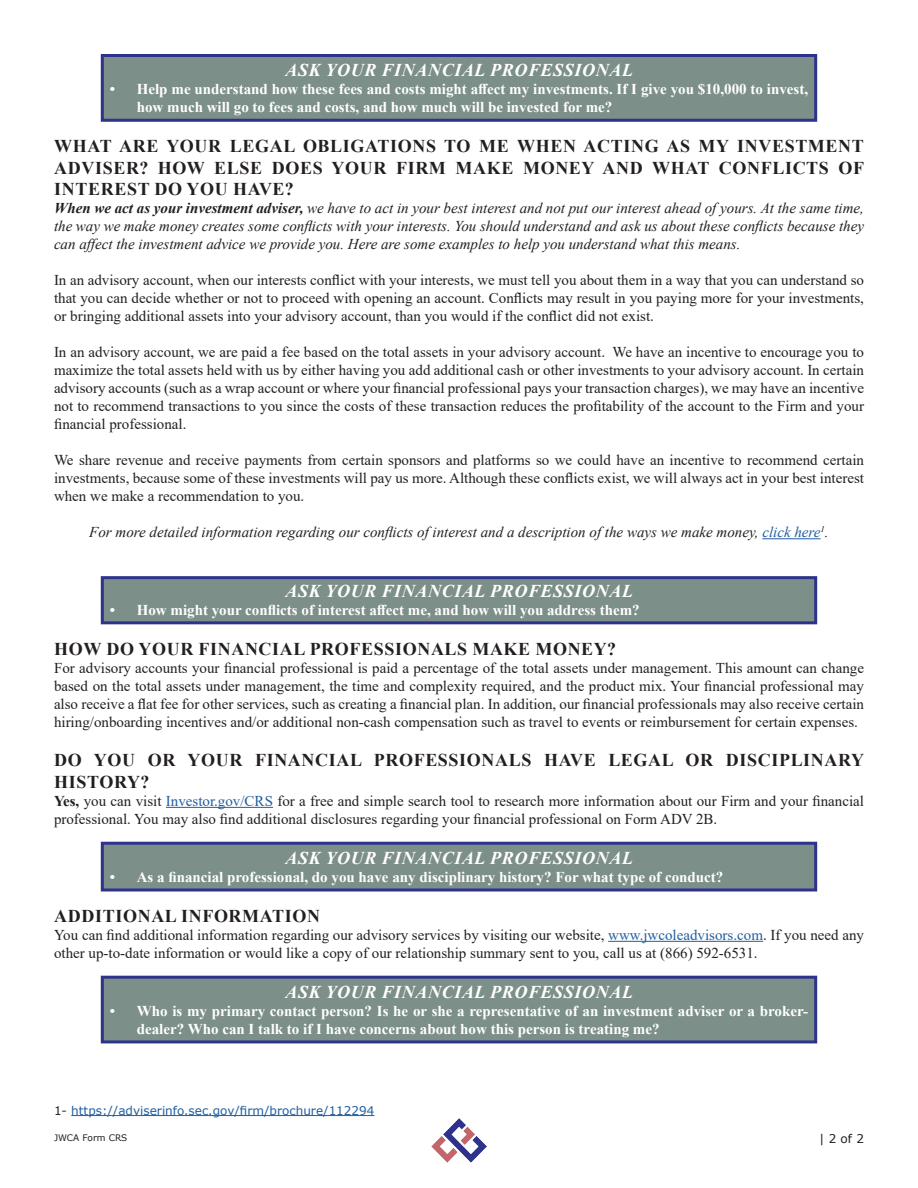
<style>
.page{position:relative;width:918px;height:1188px;background:#fff}
.page>*{position:absolute;margin:0;border:0;box-sizing:border-box;transform-origin:0 0}
.t1{font:700 18px/21.6px "Times New Roman";letter-spacing:.035em;color:#231f20;text-align:justify}
.t2{font:italic 700 18px "Times New Roman";letter-spacing:.035em;color:#fff}
.t3{font:15px/18px "Times New Roman";color:#231f20;text-align:justify}
.t4{font:700 15px/18px "Times New Roman";color:#fff}
.t5{font:italic 15px/18px "Times New Roman";color:#231f20;text-align:justify}
.t6{font:12px "Verdana";color:#215e9f}
.t7{font:12px "Verdana";color:#231f20}
.t8{font:9px "Verdana";color:#231f20}
.s1{font-weight:700}
.s2{color:#215e9f}
.s3{color:#231f20}
</style>
<div class="page">
<img style="left:431px;top:1119px;width:56px;height:44px">
<div style="left:102px;top:578px;width:714px;height:45px;background:#7d8f89"></div>
<div style="left:101px;top:576px;width:716px;height:48px;border:3px solid #2d338b"></div>
<div style="left:102px;top:843px;width:714px;height:47px;background:#7d8f89"></div>
<div style="left:101px;top:842px;width:716px;height:49px;border:3px solid #2d338b"></div>
<div style="left:102px;top:977px;width:714px;height:65px;background:#7d8f89"></div>
<div style="left:101px;top:976px;width:716px;height:67px;border:3px solid #2d338b"></div>
<hr style="left:762px;top:538px;width:59px;height:1px;background:#215e9f">
<hr style="left:166px;top:807px;width:107px;height:1px;background:#215e9f">
<hr style="left:608px;top:941px;width:155px;height:1px;background:#215e9f">
<hr style="left:71px;top:1115px;width:303px;height:1px;background:#215e9f">
<div style="left:102px;top:56px;width:714px;height:64px;background:#7d8f89"></div>
<div style="left:101px;top:54px;width:716px;height:68px;border:3px solid #2d338b"></div>
<p class="t2" style="left:285px;top:57px;width:349px">ASK YOUR FINANCIAL PROFESSIONAL</p>
<p class="t4" style="left:137px;top:80px;width:673px;text-indent:-27px">• Help me understand how these fees and costs might affect my investments. If I give you $10,000 to invest, how much will go to fees and costs, and how much will be invested for me?</p>
<p class="t1" style="left:54px;top:135px;width:811px">WHAT ARE YOUR LEGAL OBLIGATIONS TO ME WHEN ACTING AS MY INVESTMENT ADVISER? HOW ELSE DOES YOUR FIRM MAKE MONEY AND WHAT CONFLICTS OF INTEREST DO YOU HAVE?</p>
<p class="t5" style="left:54px;top:199px;width:812px"><span class="s1">When we act as your investment adviser,</span> we have to act in your best interest and not put our interest ahead of yours. At the same time, the way we make money creates some conflicts with your interests. You should understand and ask us about these conflicts because they can affect the investment advice we provide you. Here are some examples to help you understand what this means.</p>
<p class="t3" style="left:54px;top:271px;width:812px">In an advisory account, when our interests conflict with your interests, we must tell you about them in a way that you can understand so that you can decide whether or not to proceed with opening an account. Conflicts may result in you paying more for your investments, or bringing additional assets into your advisory account, than you would if the conflict did not exist.</p>
<p class="t3" style="left:54px;top:343px;width:812px">In an advisory account, we are paid a fee based on the total assets in your advisory account. We have an incentive to encourage you to maximize the total assets held with us by either having you add additional cash or other investments to your advisory account. In certain advisory accounts (such as a wrap account or where your financial professional pays your transaction charges), we may have an incentive not to recommend transactions to you since the costs of these transaction reduces the profitability of the account to the Firm and your financial professional.</p>
<p class="t3" style="left:54px;top:451px;width:812px">We share revenue and receive payments from certain sponsors and platforms so we could have an incentive to recommend certain investments, because some of these investments will pay us more. Although these conflicts exist, we will always act in your best interest when we make a recommendation to you.</p>
<p class="t5" style="left:89px;top:523px;width:741px">For more detailed information regarding our conflicts of interest and a description of the ways we make money, <span class="s2">click here</span><sup>1</sup>.</p>
<p class="t2" style="left:285px;top:579px;width:349px">ASK YOUR FINANCIAL PROFESSIONAL</p>
<p class="t4" style="left:110px;top:601px;width:531px">• How might your conflicts of interest affect me, and how will you address them?</p>
<p class="t1" style="left:54px;top:637px;width:563px">HOW DO YOUR FINANCIAL PROFESSIONALS MAKE MONEY?</p>
<p class="t3" style="left:54px;top:658px;width:812px">For advisory accounts your financial professional is paid a percentage of the total assets under management. This amount can change based on the total assets under management, the time and complexity required, and the product mix. Your financial professional may also receive a flat fee for other services, such as creating a financial plan. In addition, our financial professionals may also receive certain hiring/onboarding incentives and/or additional non-cash compensation such as travel to events or reimbursement for certain expenses.</p>
<p class="t1" style="left:54px;top:749px;width:811px">DO YOU OR YOUR FINANCIAL PROFESSIONALS HAVE LEGAL OR DISCIPLINARY<br>HISTORY?</p>
<p class="t3" style="left:54px;top:791px;width:812px"><span class="s1">Yes,</span> you can visit <span class="s2">Investor.gov/CRS</span> for a free and simple search tool to research more information about our Firm and your financial professional. You may also find additional disclosures regarding your financial professional on Form ADV 2B.</p>
<p class="t2" style="left:285px;top:845px;width:349px">ASK YOUR FINANCIAL PROFESSIONAL</p>
<p class="t4" style="left:110px;top:867px;width:615px">• As a financial professional, do you have any disciplinary history? For what type of conduct?</p>
<p class="t1" style="left:54px;top:904px;width:267px">ADDITIONAL INFORMATION</p>
<p class="t3" style="left:54px;top:925px;width:812px">You can find additional information regarding our advisory services by visiting our website, <span class="s2">www.jwcoleadvisors.com</span>. If you need any other up-to-date information or would like a copy of our relationship summary sent to you, call us at (866) 592-6531.</p>
<p class="t2" style="left:285px;top:979px;width:349px">ASK YOUR FINANCIAL PROFESSIONAL</p>
<p class="t4" style="left:137px;top:1001px;width:673px;text-indent:-27px">• Who is my primary contact person? Is he or she a representative of an investment adviser or a broker&shy;dealer? Who can I talk to if I have concerns about how this person is treating me?</p>
<p class="t6" style="left:54px;top:1102px;width:322px"><span class="s3">1-</span> https://adviserinfo.sec.gov/firm/brochure/112294</p>
<p class="t8" style="left:54px;top:1131px;width:75px">JWCA Form CRS</p>
<p class="t7" style="left:819px;top:1131px;width:46px">| 2 of 2</p>
</div>
